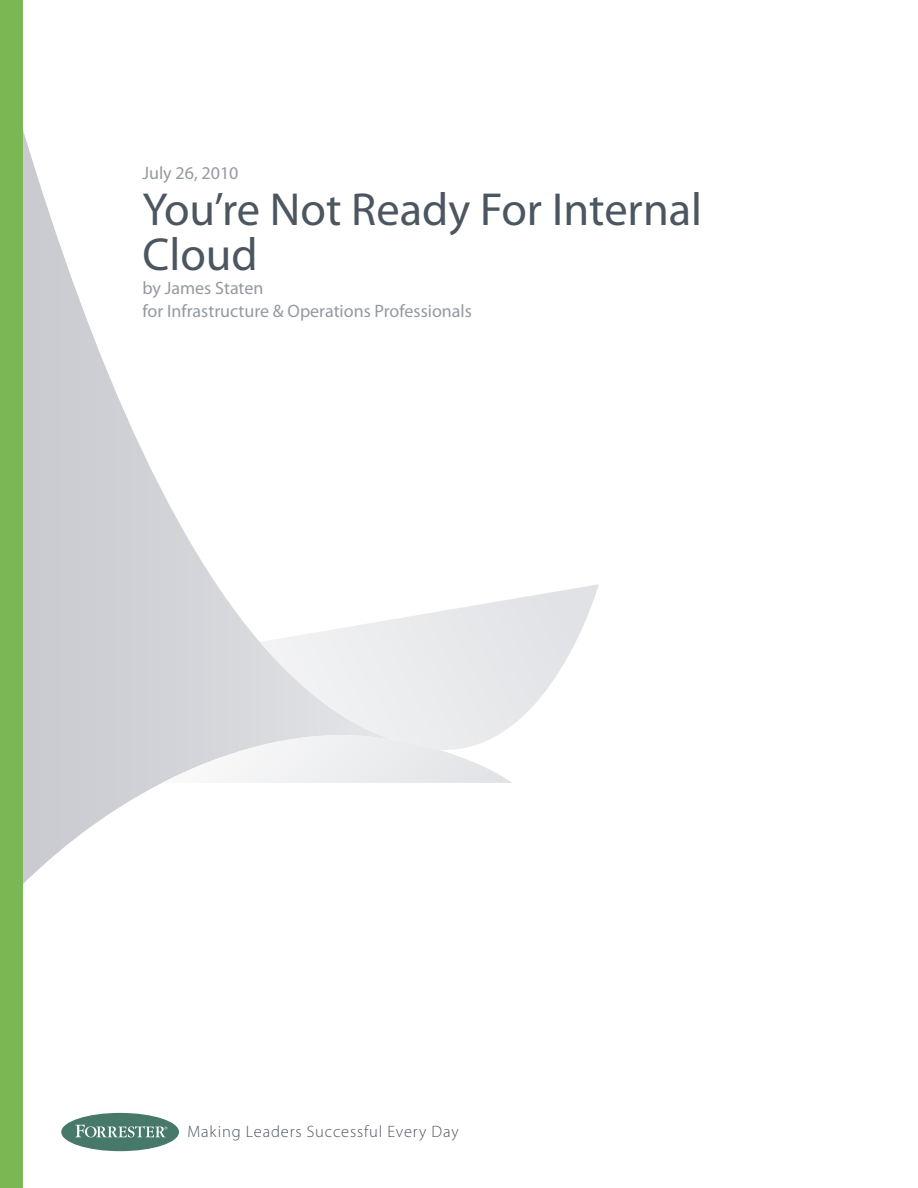
<style>
.page{position:relative;width:918px;height:1188px;background:#fff}
.page>*{position:absolute;margin:0;border:0;box-sizing:border-box;transform-origin:0 0}
.t1{font:46.5px/45px "Myriad Pro";color:#4c5660}
.t2{font:18px/22.5px "Myriad Pro";color:#949aa0}
.t3{font:300 16.5px "Myriad Pro";letter-spacing:.05em;color:#4c5660}
</style>
<div class="page">
<svg style="left:22px;top:50px;width:238px;height:858px"></svg>
<svg style="left:260px;top:584px;width:339px;height:151px"></svg>
<svg style="left:162px;top:735px;width:350px;height:48px"></svg>
<div style="left:0;top:0;width:22px;height:1188px;background:#7bb752"></div>
<div style="left:61px;top:1113px;width:118px;height:38px;background:#46796a;border-radius:50%"></div>
<svg style="left:75px;top:1125px;width:92px;height:12px"></svg>
<p class="t2" style="left:142px;top:162px;width:98px">July 26, 2010</p>
<h1 class="t1" style="left:142px;top:188px;width:561px">You’re Not Ready For Internal<br>Cloud</h1>
<p class="t2" style="left:142px;top:277px;width:331px">by James Staten<br>for Infrastructure &amp; Operations Professionals</p>
<p class="t3" style="left:188px;top:1123px;width:273px">Making Leaders Successful Every Day</p>
</div>
